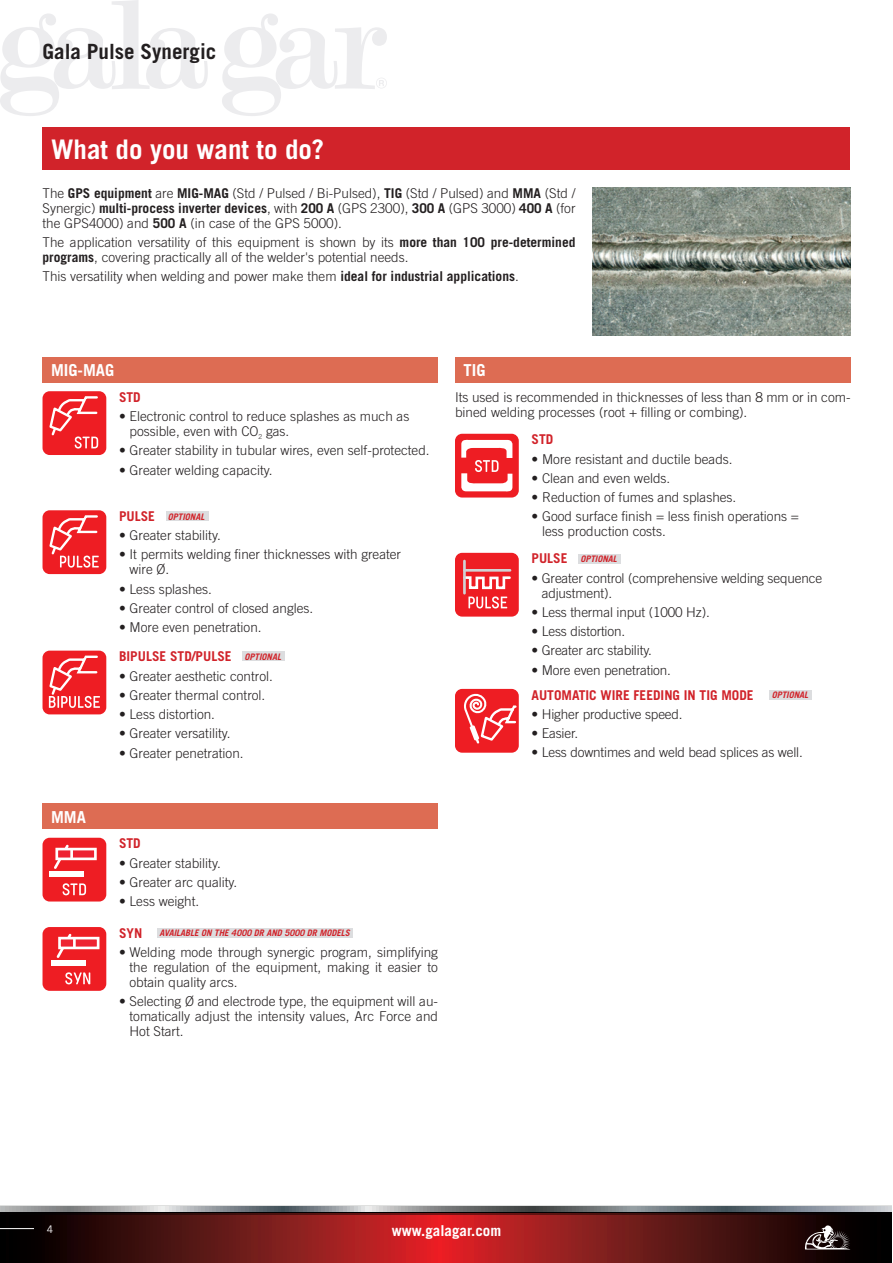
<style>
.page{position:relative;width:893px;height:1263px;background:#fff}
.page>*{position:absolute;margin:0;border:0;box-sizing:border-box;transform-origin:0 0}
.t1{font:700 27px "Trade Gothic";color:#fff}
.t2{font:700 21px "Trade Gothic";color:#231f20}
.t3{font:700 16.5px "Trade Gothic";color:#fff}
.t4{font:700 15px "Trade Gothic";color:#fff}
.t5{font:300 13.5px/15px "Trade Gothic";color:#231f20}
.t6{font:700 13.5px "Trade Gothic";color:#d1232a}
.t7{font:10.5px "Trade Gothic";color:#fff}
.t8{font:italic 700 9px "Trade Gothic";color:#d1232a}
.s1{font-weight:700}
</style>
<div class="page">
<svg style="left:0;top:1213px;width:892px;height:2px;background:#3b0b0a"></svg>
<svg style="left:0;top:1215px;width:892px;height:48px;background:#681515"></svg>
<div style="left:0;top:1207px;width:893px;height:6px;background:#000002"></div>
<div style="left:0;top:1205px;width:893px;height:5px;background:#dfe0df"></div>
<svg style="left:0;top:1206px;width:892px;height:6px;background:#868c90"></svg>
<hr style="left:0;top:1228px;width:34px;height:1px;background:#fff">
<svg style="left:805px;top:1225px;width:45px;height:24px"></svg>
<svg style="left:0;top:0;width:208px;height:116px"></svg>
<svg style="left:222px;top:14px;width:165px;height:102px"></svg>
<div style="left:43px;top:128px;width:807px;height:42px;background:#d1232a"></div>
<div style="left:43px;top:357px;width:395px;height:26px;background:#dd6c53"></div>
<div style="left:43px;top:804px;width:395px;height:25px;background:#dd6c53"></div>
<div style="left:455px;top:357px;width:395px;height:26px;background:#dd6c53"></div>
<div style="left:43px;top:391px;width:63px;height:64px;background:#ee1d23;border-radius:7px"></div>
<svg style="left:49px;top:396px;width:50px;height:52px"></svg>
<img style="left:592px;top:187px;width:258px;height:149px">
<div style="left:43px;top:838px;width:63px;height:63px;background:#ee1d23;border-radius:7px"></div>
<svg style="left:63px;top:883px;width:23px;height:12px"></svg>
<div style="left:49px;top:871px;width:34px;height:6px;background:#fff"></div>
<div style="left:57px;top:849px;width:38px;height:10px;background:#ee2332"></div>
<svg style="left:54px;top:844px;width:19px;height:25px"></svg>
<div style="left:55px;top:848px;width:42px;height:12px;border:3px solid #fff"></div>
<div style="left:43px;top:510px;width:63px;height:64px;background:#ee1d23;border-radius:7px"></div>
<svg style="left:49px;top:515px;width:50px;height:53px"></svg>
<div style="left:43px;top:927px;width:63px;height:64px;background:#ee1d23;border-radius:7px"></div>
<svg style="left:65px;top:972px;width:25px;height:12px"></svg>
<div style="left:52px;top:960px;width:34px;height:6px;background:#fff"></div>
<div style="left:60px;top:938px;width:38px;height:10px;background:#ee2332"></div>
<svg style="left:56px;top:933px;width:20px;height:25px"></svg>
<div style="left:58px;top:937px;width:41px;height:12px;border:3px solid #fff"></div>
<div style="left:43px;top:651px;width:63px;height:63px;background:#ee1d23;border-radius:7px"></div>
<svg style="left:48px;top:655px;width:52px;height:53px"></svg>
<div style="left:455px;top:434px;width:64px;height:63px;background:#ee1d23;border-radius:7px"></div>
<svg style="left:461px;top:439px;width:51px;height:53px"></svg>
<div style="left:455px;top:553px;width:64px;height:64px;background:#ee1d23;border-radius:7px"></div>
<svg style="left:468px;top:596px;width:39px;height:12px"></svg>
<hr style="left:465px;top:569px;width:45px;height:3px;background:#d1d2d4">
<svg style="left:466px;top:576px;width:45px;height:14px"></svg>
<hr style="left:463px;top:561px;width:3px;height:32px;background:#d1d2d4">
<div style="left:455px;top:689px;width:64px;height:64px;background:#ee1d23;border-radius:7px"></div>
<svg style="left:464px;top:693px;width:53px;height:51px"></svg>
<div style="left:166px;top:511px;width:42px;height:10px;background:#dcdddf"></div>
<div style="left:242px;top:651px;width:43px;height:10px;background:#dcdddf"></div>
<div style="left:157px;top:928px;width:196px;height:10px;background:#dcdddf"></div>
<div style="left:578px;top:554px;width:43px;height:9px;background:#dcdddf"></div>
<div style="left:770px;top:690px;width:42px;height:9px;background:#dcdddf"></div>
<h2 class="t2" style="left:43px;top:38px;width:175px">Gala Pulse Synergic</h2>
<h1 class="t1" style="left:51px;top:133px;width:275px">What do you want to do?</h1>
<p class="t5" style="left:43px;top:185px;width:534px;text-align:justify">The <span class="s1">GPS equipment</span> are <span class="s1">MIG-MAG</span> (Std / Pulsed / Bi-Pulsed), <span class="s1">TIG</span> (Std / Pulsed) and <span class="s1">MMA</span> (Std / Synergic) <span class="s1">multi-process inverter devices</span>, with <span class="s1">200 A</span> (GPS 2300), <span class="s1">300 A</span> (GPS 3000) <span class="s1">400 A</span> (for the GPS4000) and <span class="s1">500 A</span> (in case of the GPS 5000).</p>
<p class="t5" style="left:43px;top:234px;width:534px">The application versatility of this equipment is shown by its <span class="s1">more than 100 pre-determined programs</span>, covering practically all of the welder's potential needs.</p>
<p class="t5" style="left:43px;top:269px;width:478px">This versatility when welding and power make them <span class="s1">ideal for industrial applications</span>.</p>
<p class="t3" style="left:51px;top:360px;width:65px">MIG-MAG</p>
<p class="t6" style="left:119px;top:389px;width:23px">STD</p>
<p class="t5" style="left:130px;top:409px;width:281px;text-indent:-11px">• Electronic control to reduce splashes as much as possible, even with CO<sub>2</sub> gas.</p>
<p class="t5" style="left:119px;top:443px;width:312px">• Greater stability in tubular wires, even self-protected.</p>
<p class="t5" style="left:119px;top:462px;width:155px">• Greater welding capacity.</p>
<p class="t6" style="left:119px;top:508px;width:38px">PULSE</p>
<p class="t5" style="left:119px;top:528px;width:103px">• Greater stability.</p>
<p class="t5" style="left:130px;top:547px;width:273px;text-indent:-11px">• It permits welding finer thicknesses with greater wire Ø.</p>
<p class="t5" style="left:119px;top:581px;width:94px">• Less splashes.</p>
<p class="t5" style="left:119px;top:600px;width:196px">• Greater control of closed angles.</p>
<p class="t5" style="left:119px;top:620px;width:144px">• More even penetration.</p>
<p class="t8" style="left:168px;top:511px;width:38px">OPTIONAL</p>
<p class="t6" style="left:119px;top:648px;width:114px">BIPULSE STD/PULSE</p>
<p class="t5" style="left:119px;top:668px;width:155px">• Greater aesthetic control.</p>
<p class="t5" style="left:119px;top:687px;width:148px">• Greater thermal control.</p>
<p class="t5" style="left:119px;top:706px;width:97px">• Less distortion.</p>
<p class="t5" style="left:119px;top:726px;width:113px">• Greater versatility.</p>
<p class="t5" style="left:119px;top:745px;width:126px">• Greater penetration.</p>
<p class="t8" style="left:244px;top:651px;width:38px">OPTIONAL</p>
<p class="t3" style="left:463px;top:360px;width:24px">TIG</p>
<p class="t5" style="left:455px;top:389px;width:397px">Its used is recommended in thicknesses of less than 8 mm or in com&shy;bined welding processes (root + filling or combing).</p>
<p class="t6" style="left:531px;top:431px;width:23px">STD</p>
<p class="t5" style="left:531px;top:451px;width:203px">• More resistant and ductile beads.</p>
<p class="t5" style="left:531px;top:470px;width:140px">• Clean and even welds.</p>
<p class="t5" style="left:531px;top:490px;width:206px">• Reduction of fumes and splashes.</p>
<p class="t5" style="left:542px;top:509px;width:258px;text-indent:-11px">• Good surface finish = less finish operations = less production costs.</p>
<p class="t6" style="left:531px;top:550px;width:38px">PULSE</p>
<p class="t5" style="left:542px;top:570px;width:282px;text-indent:-10px">• Greater control (comprehensive welding sequence adjustment).</p>
<p class="t5" style="left:531px;top:604px;width:180px">• Less thermal input (1000 Hz).</p>
<p class="t5" style="left:531px;top:624px;width:95px">• Less distortion.</p>
<p class="t5" style="left:531px;top:643px;width:122px">• Greater arc stability.</p>
<p class="t5" style="left:531px;top:662px;width:141px">• More even penetration.</p>
<p class="t6" style="left:531px;top:686px;width:224px">AUTOMATIC WIRE FEEDING IN TIG MODE</p>
<p class="t5" style="left:531px;top:706px;width:153px">• Higher productive speed.</p>
<p class="t5" style="left:531px;top:725px;width:48px">• Easier.</p>
<p class="t5" style="left:531px;top:745px;width:273px">• Less downtimes and weld bead splices as well.</p>
<p class="t8" style="left:580px;top:553px;width:38px">OPTIONAL</p>
<p class="t8" style="left:772px;top:689px;width:38px">OPTIONAL</p>
<p class="t3" style="left:51px;top:807px;width:36px">MMA</p>
<p class="t6" style="left:119px;top:835px;width:23px">STD</p>
<p class="t5" style="left:119px;top:855px;width:103px">• Greater stability.</p>
<p class="t5" style="left:119px;top:874px;width:120px">• Greater arc quality.</p>
<p class="t5" style="left:119px;top:894px;width:82px">• Less weight.</p>
<p class="t6" style="left:119px;top:924px;width:25px">SYN</p>
<p class="t5" style="left:130px;top:944px;width:310px;text-align:justify;text-indent:-11px">• Welding mode through synergic program, simplifying the regulation of the equipment, making it easier to obtain quality arcs.</p>
<p class="t5" style="left:130px;top:994px;width:310px;text-align:justify;text-indent:-11px">• Selecting Ø and electrode type, the equipment will au&shy;tomatically adjust the intensity values, Arc Force and Hot Start.</p>
<p class="t8" style="left:159px;top:927px;width:192px">AVAILABLE ON THE 4000 DR AND 5000 DR MODELS</p>
<p class="t7" style="left:47px;top:1223px;width:8px">4</p>
<p class="t4" style="left:392px;top:1222px;width:111px">www.galagar.com</p>
</div>
